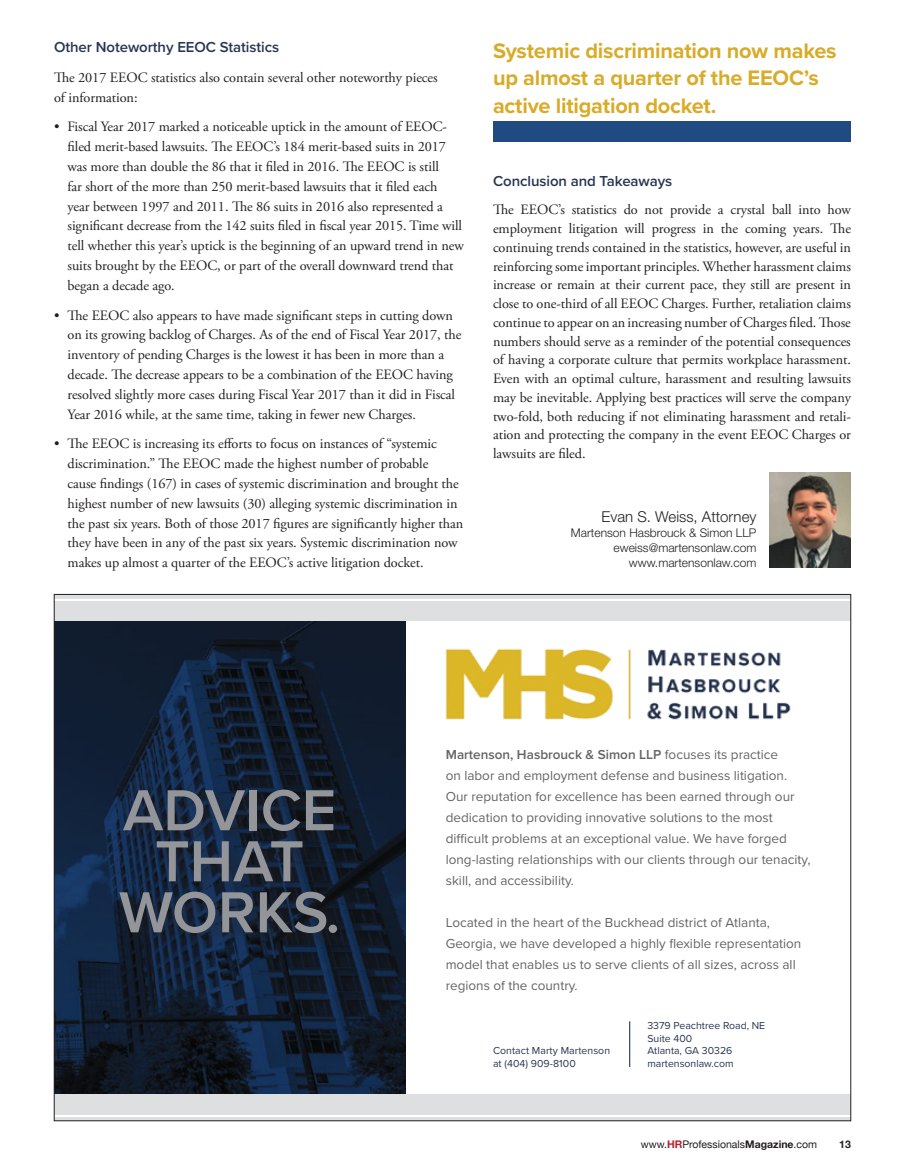
<style>
.page{position:relative;width:905px;height:1175px;background:#fff}
.page>*{position:absolute;margin:0;border:0;box-sizing:border-box;transform-origin:0 0}
.t1{font:600 60px/51px "Proxima Nova";color:#939598;text-align:center}
.t2{font:700 21.75px/27.8px "Proxima Nova";letter-spacing:-.01em;color:#d8ac29}
.t3{font:600 15px "Proxima Nova";letter-spacing:-.005em;color:#283651}
.t4{font:300 15px "Helvetica Neue";color:#231f20}
.t5{font:14.25px/19.8px "Adobe Garamond Pro";letter-spacing:-.005em;color:#231f20}
.t6{font:13.5px/21px "Proxima Nova";color:#636466}
.t7{font:300 12px/15px "Helvetica Neue";color:#231f20;text-align:right}
.t8{font:10.5px/12.6px "Proxima Nova";color:#283651}
.t9{font:10.5px "Helvetica Neue";color:#231f20}
.t10{font:700 10.5px "Helvetica Neue";color:#231f20}
.s1{font-weight:600}
.s2{font-weight:700;color:#be1e2d}
.s3{font-weight:700}
</style>
<div class="page">
<div style="left:493px;top:122px;width:357px;height:20px;background:#1f4a82"></div>
<div style="left:54px;top:594px;width:796px;height:526px;background:#dedfe0"></div>
<div style="left:54px;top:621px;width:796px;height:473px;background:#fff"></div>
<img style="left:445px;top:648px;width:346px;height:72px">
<img style="left:56px;top:621px;width:349px;height:473px">
<div style="left:116px;top:785px;width:237px;height:164px;background:#231f20;opacity:.5"></div>
<hr style="left:54px;top:1114px;width:796px;height:2px;background:#fff">
<hr style="left:54px;top:598px;width:796px;height:2px;background:#fff">
<hr style="left:629px;top:1021px;width:1px;height:46px;background:#283651">
<img style="left:770px;top:472px;width:80px;height:95px">
<p class="t3" style="left:54px;top:36px;width:227px">Other Noteworthy EEOC Statistics</p>
<p class="t5" style="left:54px;top:68px;width:385px">The 2017 EEOC statistics also contain several other noteworthy pieces of information:</p>
<p class="t5" style="left:67px;top:117px;width:398px;text-indent:-13px">• Fiscal Year 2017 marked a noticeable uptick in the amount of EEOC&shy;filed merit-based lawsuits. The EEOC’s 184 merit-based suits in 2017 was more than double the 86 that it filed in 2016. The EEOC is still<br>far short of the more than 250 merit-based lawsuits that it filed each<br>year between 1997 and 2011. The 86 suits in 2016 also represented a significant decrease from the 142 suits filed in fiscal year 2015. Time will tell whether this year’s uptick is the beginning of an upward trend in new suits brought by the EEOC, or part of the overall downward trend that began a decade ago.</p>
<p class="t5" style="left:67px;top:305px;width:395px;text-indent:-13px">• The EEOC also appears to have made significant steps in cutting down on its growing backlog of Charges. As of the end of Fiscal Year 2017, the inventory of pending Charges is the lowest it has been in more than a decade. The decrease appears to be a combination of the EEOC having resolved slightly more cases during Fiscal Year 2017 than it did in Fiscal Year 2016 while, at the same time, taking in fewer new Charges.</p>
<p class="t5" style="left:67px;top:434px;width:397px;text-indent:-13px">• The EEOC is increasing its efforts to focus on instances of “systemic discrimination.” The EEOC made the highest number of probable<br>cause findings (167) in cases of systemic discrimination and brought the highest number of new lawsuits (30) alleging systemic discrimination in the past six years. Both of those 2017 figures are significantly higher than they have been in any of the past six years. Systemic discrimination now makes up almost a quarter of the EEOC’s active litigation docket.</p>
<h2 class="t2" style="left:493px;top:36px;width:345px">Systemic discrimination now makes up almost a quarter of the EEOC’s active litigation docket.</h2>
<p class="t3" style="left:493px;top:169px;width:181px">Conclusion and Takeaways</p>
<p class="t5" style="left:493px;top:201px;width:359px;line-height:18.8px;text-align:justify">The EEOC’s statistics do not provide a crystal ball into how employment litigation will progress in the coming years. The continuing trends contained in the statistics, however, are useful in reinforcing some important principles. Whether harassment claims increase or remain at their current pace, they still are present in close to one-third of all EEOC Charges. Further, retaliation claims continue to appear on an increasing number of Charges filed. Those numbers should serve as a reminder of the potential consequences of having a corporate culture that permits workplace harassment.<br>Even with an optimal culture, harassment and resulting lawsuits may be inevitable. Applying best practices will serve the company two-fold, both reducing if not eliminating harassment and retali&shy;ation and protecting the company in the event EEOC Charges or lawsuits are filed.</p>
<p class="t4" style="left:601px;top:507px;width:156px">Evan S. Weiss, Attorney</p>
<p class="t7" style="left:571px;top:525px;width:187px">Martenson Hasbrouck &amp; Simon LLP eweiss@martensonlaw.com www.martensonlaw.com</p>
<h1 class="t1" style="left:119px;top:783px;width:223px">ADVICE<br>THAT<br>WORKS.</h1>
<p class="t6" style="left:446px;top:743px;width:366px"><span class="s1">Martenson, Hasbrouck &amp; Simon LLP</span> focuses its practice<br>on labor and employment defense and business litigation.<br>Our reputation for excellence has been earned through our dedication to providing innovative solutions to the most difficult problems at an exceptional value. We have forged long-lasting relationships with our clients through our tenacity, skill, and accessibility.</p>
<p class="t6" style="left:446px;top:911px;width:357px">Located in the heart of the Buckhead district of Atlanta, Georgia, we have developed a highly flexible representation model that enables us to serve clients of all sizes, across all regions of the country.</p>
<p class="t8" style="left:493px;top:1044px;width:119px">Contact Marty Martenson at (404) 909-8100</p>
<p class="t8" style="left:647px;top:1018px;width:119px">3379 Peachtree Road, NE<br>Suite 400<br>Atlanta, GA 30326 martensonlaw.com</p>
<p class="t9" style="left:640px;top:1136px;width:178px">www.<span class="s2">HR</span>Professionals<span class="s3">Magazine</span>.com</p>
<p class="t10" style="left:839px;top:1136px;width:13px">13</p>
</div>
